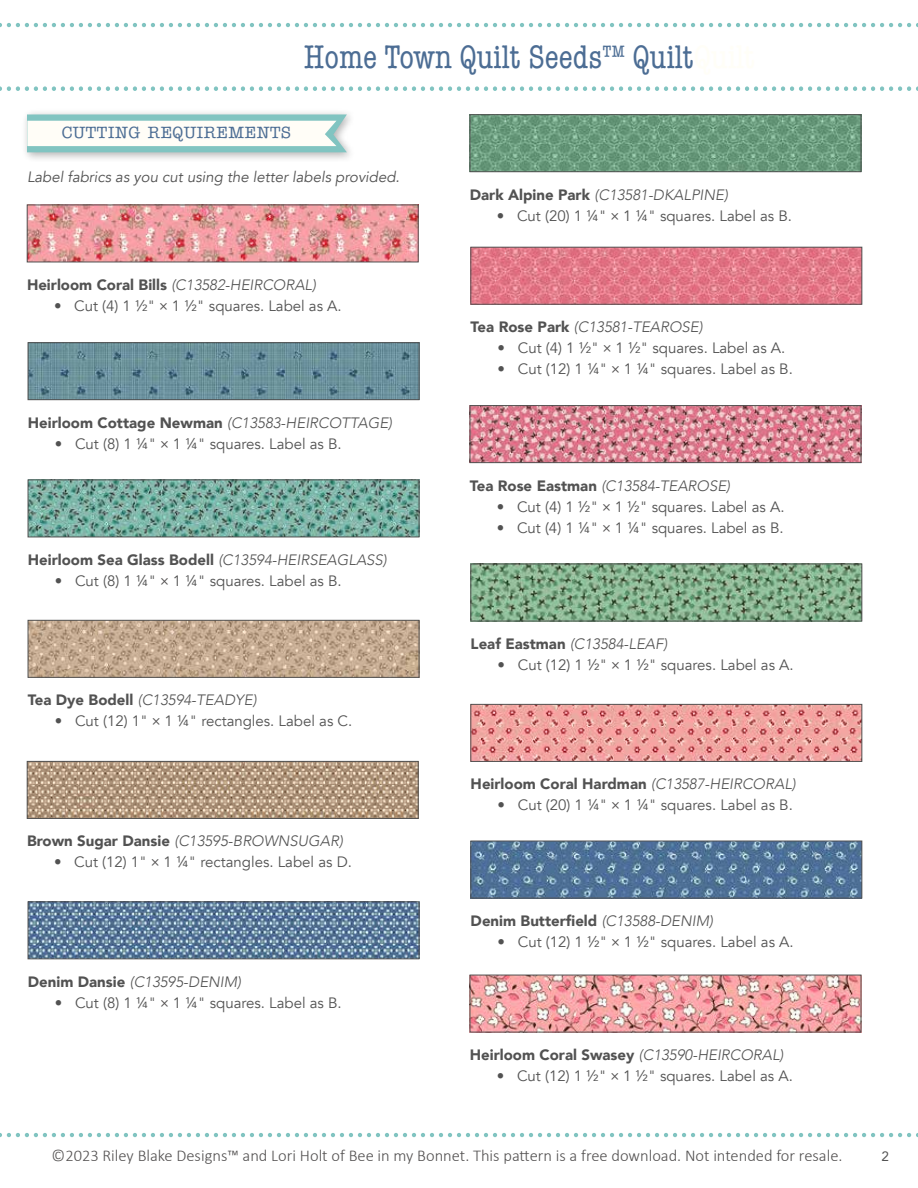
<style>
.page{position:relative;width:918px;height:1188px;background:#fff}
.page>*{position:absolute;margin:0;border:0;box-sizing:border-box;transform-origin:0 0}
.t1{font:condensed 33px "American Typewriter ITC Pro";color:#4c6d94}
.t2{font:300 16.5px "Calibri";color:#535151}
.t3{font:500 16.5px "American Typewriter ITC Pro";letter-spacing:.04em;color:#4c6d94}
.t4{font:15px "Avenir";color:#525252}
.t5{font:900 15px "Avenir";color:#525252}
.t6{font:italic 300 15px "Avenir";color:#525252}
.t7{font:italic 15px "Avenir";color:#525252}
.t8{font:13.5px "Avenir LT Std";color:#525252}
.s1{font-size:27px}
.s2{color:#fffef7}
.s3{font-weight:300;font-style:italic}
.s4{font-family:"Calibri";font-weight:300;font-size:16.5px;color:#535151}
.s5{font-weight:900;font-style:normal}
</style>
<div class="page">
<svg style="left:0;top:1133px;width:918px;height:4px"></svg>
<svg style="left:0;top:86px;width:918px;height:5px"></svg>
<svg style="left:0;top:23px;width:918px;height:4px"></svg>
<div style="left:21px;top:109px;width:335px;height:54px;background:#000;opacity:.3"></div>
<svg style="left:27px;top:114px;width:320px;height:38px"></svg>
<img style="left:29px;top:207px;width:387px;height:53px">
<img style="left:30px;top:344px;width:387px;height:54px">
<div style="left:28px;top:342px;width:391px;height:58px;border:1px solid #525252"></div>
<img style="left:30px;top:482px;width:387px;height:53px">
<div style="left:28px;top:480px;width:391px;height:57px;border:1px solid #525252"></div>
<img style="left:30px;top:622px;width:387px;height:54px">
<div style="left:28px;top:620px;width:391px;height:58px;border:1px solid #525252"></div>
<img style="left:29px;top:763px;width:387px;height:54px">
<div style="left:27px;top:761px;width:391px;height:58px;border:1px solid #525252"></div>
<img style="left:30px;top:904px;width:387px;height:53px">
<div style="left:28px;top:902px;width:391px;height:57px;border:1px solid #525252"></div>
<img style="left:472px;top:116px;width:387px;height:54px">
<div style="left:470px;top:114px;width:391px;height:58px;border:1px solid #525252"></div>
<img style="left:473px;top:249px;width:387px;height:53px">
<div style="left:471px;top:247px;width:391px;height:57px;border:1px solid #525252"></div>
<img style="left:472px;top:407px;width:387px;height:54px">
<div style="left:470px;top:405px;width:391px;height:58px;border:1px solid #525252"></div>
<img style="left:473px;top:566px;width:387px;height:53px">
<div style="left:471px;top:564px;width:391px;height:57px;border:1px solid #525252"></div>
<img style="left:473px;top:706px;width:387px;height:54px">
<div style="left:471px;top:704px;width:391px;height:58px;border:1px solid #525252"></div>
<img style="left:473px;top:843px;width:387px;height:53px">
<div style="left:471px;top:841px;width:391px;height:57px;border:1px solid #525252"></div>
<img style="left:472px;top:977px;width:387px;height:53px">
<h1 class="t1" style="left:304px;top:38px;width:453px">Home Town Quilt Seeds<span class="s1">™</span> Quilt<span class="s2">Quilt</span></h1>
<p class="t3" style="left:62px;top:123px;width:231px">CUTTING REQUIREMENTS</p>
<p class="t7" style="left:27px;top:168px;width:374px">Label fabrics as you cut using the letter labels provided.</p>
<p class="t5" style="left:27px;top:272px;width:291px">Heirloom Coral Bills <span class="s3">(C13582-HEIRCORAL)</span></p>
<p class="t4" style="left:54px;top:297px;width:289px">• Cut (4) 1 ½" <span class="s4">×</span> 1 ½" squares. Label as A.</p>
<p class="t5" style="left:28px;top:410px;width:366px">Heirloom Cottage Newman <span class="s3">(C13583-HEIRCOTTAGE)</span></p>
<p class="t4" style="left:55px;top:435px;width:288px">• Cut (8) 1 ¼" <span class="s4">×</span> 1 ¼" squares. Label as B.</p>
<p class="t5" style="left:28px;top:547px;width:361px">Heirloom Sea Glass Bodell <span class="s3">(C13594-HEIRSEAGLASS)</span></p>
<p class="t4" style="left:55px;top:572px;width:288px">• Cut (8) 1 ¼" <span class="s4">×</span> 1 ¼" squares. Label as B.</p>
<p class="t6" style="left:28px;top:691px;width:230px"><span class="s5">Tea Dye Bodell</span> (C13594-TEADYE)</p>
<p class="t4" style="left:55px;top:712px;width:299px">• Cut (12) 1" <span class="s4">×</span> 1 ¼" rectangles. Label as C.</p>
<p class="t6" style="left:27px;top:832px;width:317px"><span class="s5">Brown Sugar Dansie</span> (C13595-BROWNSUGAR)</p>
<p class="t4" style="left:54px;top:853px;width:300px">• Cut (12) 1" <span class="s4">×</span> 1 ¼" rectangles. Label as D.</p>
<p class="t6" style="left:28px;top:973px;width:215px"><span class="s5">Denim Dansie</span> (C13595-DENIM)</p>
<p class="t4" style="left:55px;top:994px;width:288px">• Cut (8) 1 ¼" <span class="s4">×</span> 1 ¼" squares. Label as B.</p>
<p class="t6" style="left:470px;top:186px;width:260px"><span class="s5">Dark Alpine Park</span> (C13581-DKALPINE)</p>
<p class="t4" style="left:497px;top:207px;width:297px">• Cut (20) 1 ¼" <span class="s4">×</span> 1 ¼" squares. Label as B.</p>
<p class="t6" style="left:471px;top:318px;width:234px"><span class="s5">Tea Rose Park</span> (C13581-TEAROSE)</p>
<p class="t4" style="left:498px;top:339px;width:289px">• Cut (4) 1 ½" <span class="s4">×</span> 1 ½" squares. Label as A.</p>
<p class="t4" style="left:498px;top:360px;width:297px">• Cut (12) 1 ¼" <span class="s4">×</span> 1 ¼" squares. Label as B.</p>
<p class="t6" style="left:470px;top:477px;width:262px"><span class="s5">Tea Rose Eastman</span> (C13584-TEAROSE)</p>
<p class="t4" style="left:497px;top:497px;width:289px">• Cut (4) 1 ½" <span class="s4">×</span> 1 ½" squares. Label as A.</p>
<p class="t4" style="left:497px;top:518px;width:288px">• Cut (4) 1 ¼" <span class="s4">×</span> 1 ¼" squares. Label as B.</p>
<p class="t6" style="left:471px;top:635px;width:198px"><span class="s5">Leaf Eastman</span> (C13584-LEAF)</p>
<p class="t4" style="left:498px;top:656px;width:298px">• Cut (12) 1 ½" <span class="s4">×</span> 1 ½" squares. Label as A.</p>
<p class="t5" style="left:471px;top:771px;width:327px">Heirloom Coral Hardman <span class="s3">(C13587-HEIRCORAL)</span></p>
<p class="t4" style="left:498px;top:796px;width:297px">• Cut (20) 1 ¼" <span class="s4">×</span> 1 ¼" squares. Label as B.</p>
<p class="t5" style="left:471px;top:908px;width:244px">Denim Butterfield <span class="s3">(C13588-DENIM)</span></p>
<p class="t4" style="left:498px;top:933px;width:298px">• Cut (12) 1 ½" <span class="s4">×</span> 1 ½" squares. Label as A.</p>
<p class="t5" style="left:470px;top:1042px;width:315px">Heirloom Coral Swasey <span class="s3">(C13590-HEIRCORAL)</span></p>
<p class="t4" style="left:497px;top:1067px;width:298px">• Cut (12) 1 ½" <span class="s4">×</span> 1 ½" squares. Label as A.</p>
<p class="t2" style="left:52px;top:1146px;width:792px">©2023 Riley Blake Designs™ and Lori Holt of Bee in my Bonnet. This pattern is a free download. Not intended for resale.</p>
<p class="t8" style="left:882px;top:1149px;width:9px">2</p>
</div>
